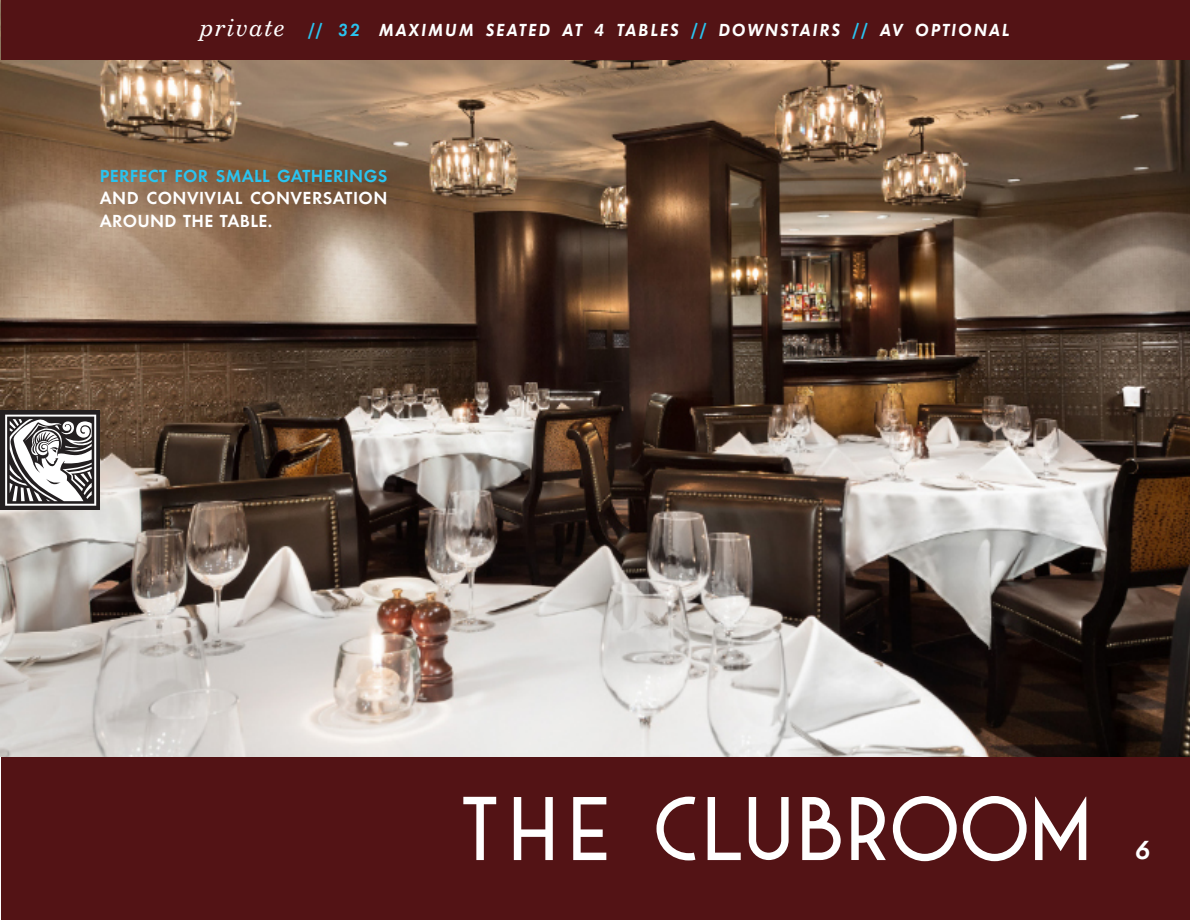
<style>
.page{position:relative;width:1190px;height:920px;background:#fff}
.page>*{position:absolute;margin:0;border:0;box-sizing:border-box;transform-origin:0 0}
.t1{font:90px "Saveur Sans";letter-spacing:.01em;color:#fff}
.t2{font:27px "Futura Dem Obl";color:#fff}
.t3{font:18px "Futura Dem Obl";letter-spacing:.1em;color:#fff}
.t4{font:18px/22.5px "Futura Dem";letter-spacing:.025em;color:#fff}
.t5{font:18px "Futura Dem";letter-spacing:.02em;color:#2ac3ef}
.s1{font-family:"New Century Schlbk LT Std";font-style:italic;font-size:24px}
.s2{color:#2ac3ef}
</style>
<div class="page">
<div style="left:1px;top:756px;width:1188px;height:162px;background:#531315"></div>
<img style="left:1px;top:59px;width:1188px;height:697px">
<div style="left:1px;top:0;width:1188px;height:59px;background:#531315"></div>
<div style="left:1px;top:410px;width:99px;height:99px;background:linear-gradient(to right,#231f20,#231f20)"></div>
<svg style="left:5px;top:414px;width:91px;height:91px"></svg>
<p class="t3" style="left:200px;top:21px;width:810px"><span class="s1">private</span> <span class="s2">// 32</span> MAXIMUM SEATED AT 4 TABLES <span class="s2">//</span> DOWNSTAIRS <span class="s2">//</span> AV OPTIONAL</p>
<p class="t5" style="left:100px;top:168px;width:289px">PERFECT FOR SMALL GATHERINGS</p>
<p class="t4" style="left:100px;top:188px;width:289px">AND CONVIVIAL CONVERSATION<br>AROUND THE TABLE.</p>
<h1 class="t1" style="left:460px;top:796px;width:633px">THE CLUBROOM</h1>
<h2 class="t2" style="left:1134px;top:837px;width:17px">6</h2>
</div>
